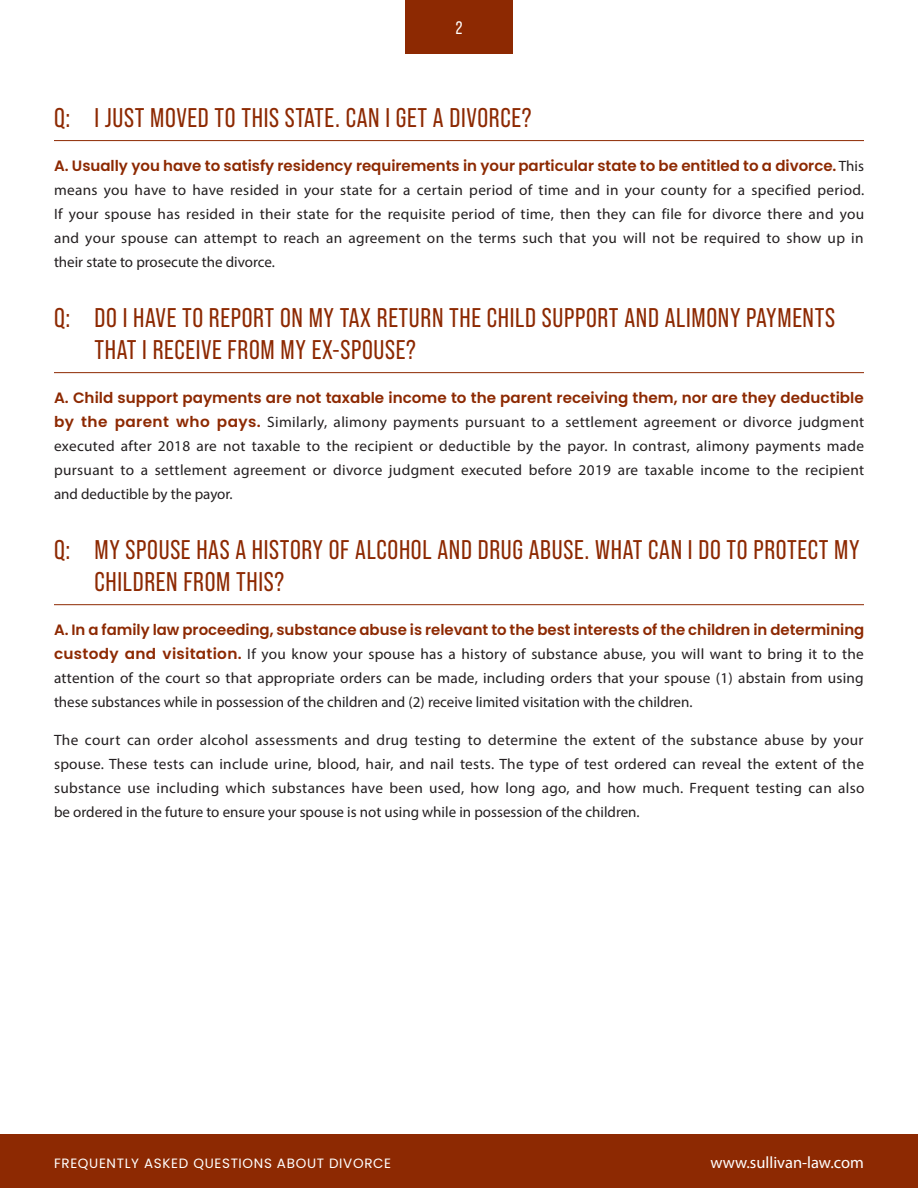
<style>
.page{position:relative;width:918px;height:1188px;background:#fff}
.page>*{position:absolute;margin:0;border:0;box-sizing:border-box;transform-origin:0 0}
.t1{font:27px/32.4px "Bebas Neue Pro";letter-spacing:.025em;color:#8d2902}
.t2{font:18px "Bebas Neue Pro";color:#fff}
.t3{font:16.5px "Myriad Pro";color:#fff}
.t4{font:15px/24px "Myriad Pro";color:#231f20;text-align:justify}
.t5{font:600 15px "Poppins";color:#8d2902}
.t6{font:13.5px "Poppins";letter-spacing:.05em;color:#fff}
.s1{font-family:"Myriad Pro";font-weight:400;color:#231f20}
.s2{font-family:"Poppins";font-weight:600;color:#8d2902}
</style>
<div class="page">
<div style="left:405px;top:0;width:108px;height:54px;background:#8d2902"></div>
<div style="left:0;top:1134px;width:918px;height:54px;background:#8d2902"></div>
<hr style="left:54px;top:140px;width:810px;height:1px;background:#8d2902">
<hr style="left:54px;top:372px;width:810px;height:1px;background:#8d2902">
<hr style="left:54px;top:604px;width:810px;height:1px;background:#8d2902">
<p class="t2" style="left:456px;top:18px;width:8px">2</p>
<h1 class="t1" style="left:54px;top:101px;width:479px">Q: I JUST MOVED TO THIS STATE. CAN I GET A DIVORCE?</h1>
<p class="t5" style="left:54px;top:157px;width:811px">A. Usually you have to satisfy residency requirements in your particular state to be entitled to a divorce. <span class="s1">This</span></p>
<p class="t4" style="left:54px;top:178px;width:812px">means you have to have resided in your state for a certain period of time and in your county for a specified period.<br>If your spouse has resided in their state for the requisite period of time, then they can file for divorce there and you and your spouse can attempt to reach an agreement on the terms such that you will not be required to show up in their state to prosecute the divorce.</p>
<h1 class="t1" style="left:94px;top:301px;width:742px;text-indent:-40px">Q: DO I HAVE TO REPORT ON MY TAX RETURN THE CHILD SUPPORT AND ALIMONY PAYMENTS<br>THAT I RECEIVE FROM MY EX-SPOUSE?</h1>
<p class="t5" style="left:54px;top:389px;width:811px">A. Child support payments are not taxable income to the parent receiving them, nor are they deductible</p>
<p class="t4" style="left:54px;top:410px;width:812px"><span class="s2">by the parent who pays.</span> Similarly, alimony payments pursuant to a settlement agreement or divorce judgment executed after 2018 are not taxable to the recipient or deductible by the payor. In contrast, alimony payments made pursuant to a settlement agreement or divorce judgment executed before 2019 are taxable income to the recipient and deductible by the payor.</p>
<h1 class="t1" style="left:94px;top:533px;width:767px;text-indent:-40px">Q: MY SPOUSE HAS A HISTORY OF ALCOHOL AND DRUG ABUSE. WHAT CAN I DO TO PROTECT MY<br>CHILDREN FROM THIS?</h1>
<p class="t5" style="left:54px;top:621px;width:812px">A. In a family law proceeding, substance abuse is relevant to the best interests of the children in determining</p>
<p class="t4" style="left:54px;top:642px;width:811px"><span class="s2">custody and visitation.</span> If you know your spouse has a history of substance abuse, you will want to bring it to the attention of the court so that appropriate orders can be made, including orders that your spouse (1) abstain from using these substances while in possession of the children and (2) receive limited visitation with the children.</p>
<p class="t4" style="left:54px;top:727px;width:812px">The court can order alcohol assessments and drug testing to determine the extent of the substance abuse by your spouse. These tests can include urine, blood, hair, and nail tests. The type of test ordered can reveal the extent of the substance use including which substances have been used, how long ago, and how much. Frequent testing can also be ordered in the future to ensure your spouse is not using while in possession of the children.</p>
<p class="t6" style="left:54px;top:1156px;width:339px">FREQUENTLY ASKED QUESTIONS ABOUT DIVORCE</p>
<p class="t3" style="left:710px;top:1152px;width:155px">www.sullivan-law.com</p>
</div>
